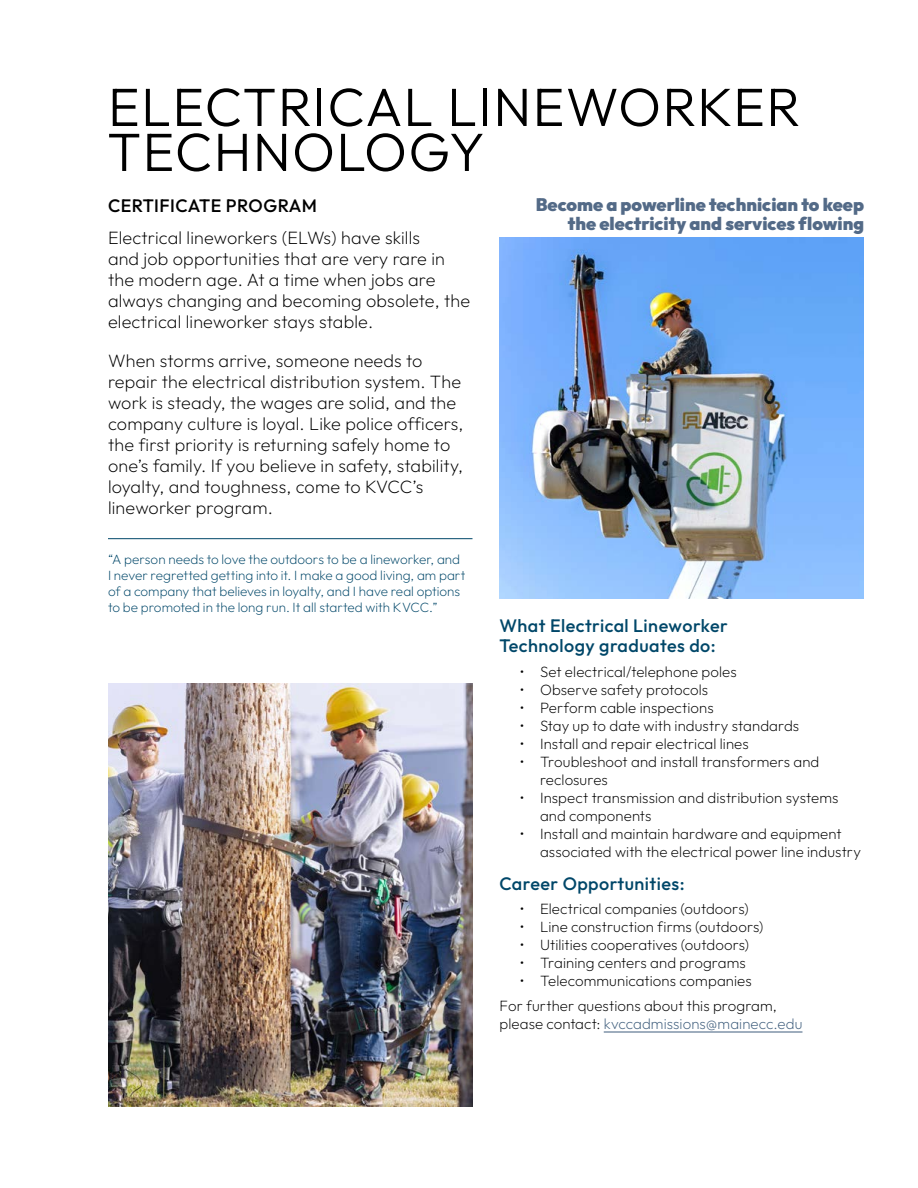
<style>
.page{position:relative;width:918px;height:1188px;background:#fff}
.page>*{position:absolute;margin:0;border:0;box-sizing:border-box;transform-origin:0 0}
.t1{font:300 54px/45px "Outfit";letter-spacing:.025em;color:#000}
.t2{font:200 18px/21px "Outfit";letter-spacing:.01em;color:#000}
.t3{font:500 18px/19.5px "Outfit";letter-spacing:.025em;color:#004769}
.t4{font:900 18px/19.5px "Outfit";color:#536a87;text-align:right}
.t5{font:500 18px "Outfit";letter-spacing:.025em;color:#000}
.t6{font:200 15px/18px "Outfit";letter-spacing:.005em;color:#000}
.t7{font:200 15px "Outfit";letter-spacing:.005em;color:#3e5d7c}
.t8{font:200 13.5px/16.2px "Outfit";color:#004769}
.s1{color:#000}
</style>
<div class="page">
<hr style="left:108px;top:538px;width:364px;height:1px;background:#004769">
<hr style="left:604px;top:1032px;width:198px;height:1px;background:#3e5d7c">
<img style="left:500px;top:238px;width:364px;height:361px">
<img style="left:108px;top:684px;width:364px;height:423px">
<h1 class="t1" style="left:107px;top:86px;width:695px">ELECTRICAL LINEWORKER<br>TECHNOLOGY</h1>
<p class="t5" style="left:108px;top:193px;width:210px">CERTIFICATE PROGRAM</p>
<p class="t2" style="left:108px;top:227px;width:364px">Electrical lineworkers (ELWs) have skills<br>and job opportunities that are very rare in the modern age. At a time when jobs are always changing and becoming obsolete, the electrical lineworker stays stable.</p>
<p class="t2" style="left:108px;top:350px;width:357px">When storms arrive, someone needs to repair the electrical distribution system. The work is steady, the wages are solid, and the company culture is loyal. Like police officers, the first priority is returning safely home to one’s family. If you believe in safety, stability, loyalty, and toughness, come to KVCC’s lineworker program.</p>
<p class="t8" style="left:108px;top:551px;width:359px">“A person needs to love the outdoors to be a lineworker, and I never regretted getting into it. I make a good living, am part of a company that believes in loyalty, and I have real options to be promoted in the long run. It all started with KVCC.”</p>
<p class="t3" style="left:500px;top:617px;width:230px">What Electrical Lineworker<br>Technology graduates do:</p>
<p class="t6" style="left:520px;top:662px;width:218px">• Set electrical/telephone poles</p>
<p class="t6" style="left:520px;top:680px;width:190px">• Observe safety protocols</p>
<p class="t6" style="left:520px;top:698px;width:196px">• Perform cable inspections</p>
<p class="t6" style="left:520px;top:716px;width:281px">• Stay up to date with industry standards</p>
<p class="t6" style="left:520px;top:734px;width:231px">• Install and repair electrical lines</p>
<p class="t6" style="left:540px;top:752px;width:281px;text-indent:-20px">• Troubleshoot and install transformers and reclosures</p>
<p class="t6" style="left:540px;top:788px;width:300px;text-indent:-20px">• Inspect transmission and distribution systems and components</p>
<p class="t6" style="left:540px;top:824px;width:323px;text-indent:-20px">• Install and maintain hardware and equipment associated with the electrical power line industry</p>
<p class="t3" style="left:500px;top:874px;width:187px">Career Opportunities:</p>
<p class="t6" style="left:520px;top:900px;width:231px">• Electrical companies (outdoors)</p>
<p class="t6" style="left:520px;top:918px;width:245px">• Line construction firms (outdoors)</p>
<p class="t6" style="left:520px;top:936px;width:231px">• Utilities cooperatives (outdoors)</p>
<p class="t6" style="left:520px;top:954px;width:227px">• Training centers and programs</p>
<p class="t6" style="left:500px;top:969px;width:279px;line-height:24.8px;text-align:center">• Telecommunications companies<br>For further questions about this program,</p>
<p class="t7" style="left:500px;top:1015px;width:304px"><span class="s1">please contact:</span> kvccadmissions@mainecc.edu</p>
<p class="t4" style="left:536px;top:196px;width:330px">Become a powerline technician to keep the electricity and services flowing</p>
</div>
